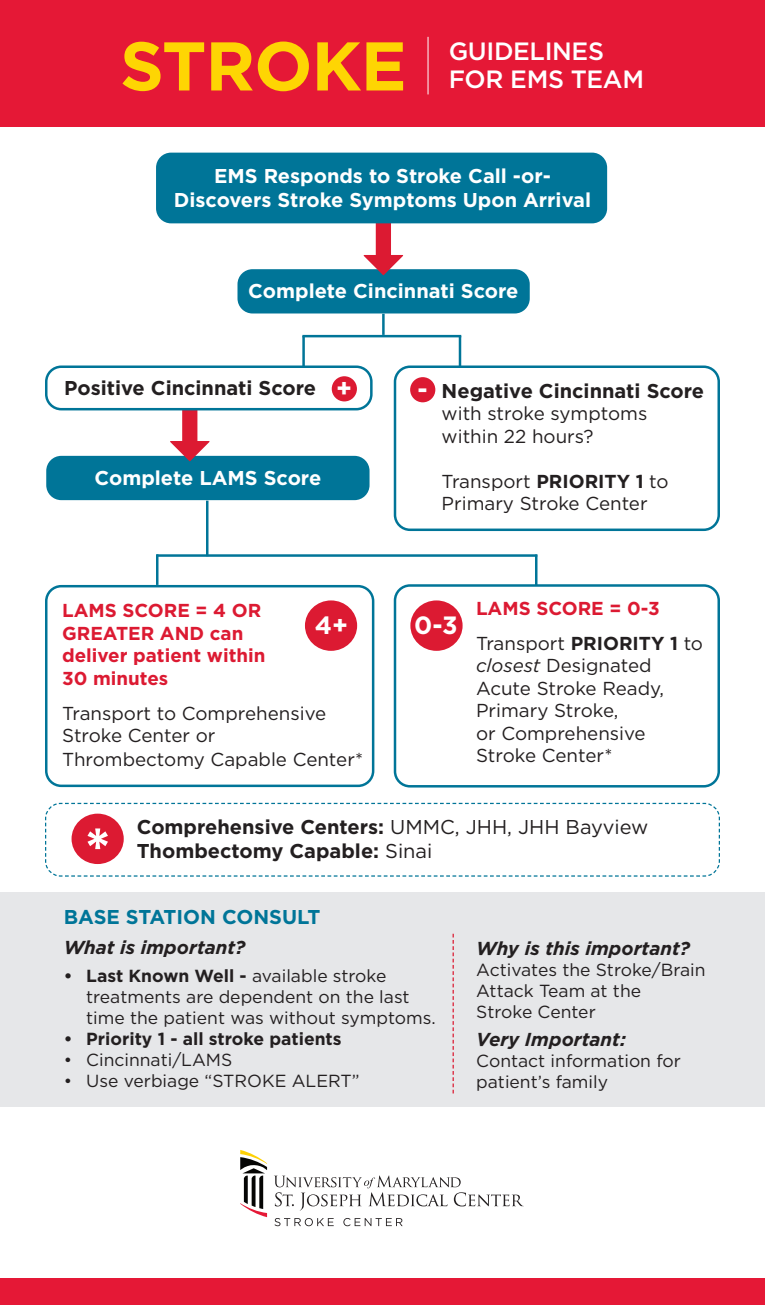
<style>
.page{position:relative;width:765px;height:1305px;background:#fff}
.page>*{position:absolute;margin:0;border:0;box-sizing:border-box;transform-origin:0 0}
.t1{font:700 68.75px "Gotham";letter-spacing:-.015em;color:#fed503}
.t2{font:700 62.5px "Gotham";color:#fff}
.t3{font:500 25px "Gotham";letter-spacing:-.015em;color:#fff}
.t4{font:700 25px "Gotham";color:#fff}
.t5{font:700 20px "Gotham";color:#231f20}
.t6{font:700 20px "Gotham";color:#fff}
.t7{font:700 20px "Gotham";color:#007598}
.t8{font:18.75px/22.5px "Gotham";color:#231f20}
.t9{font:700 18.75px/22.5px "Gotham";color:#dc1a32}
.t10{font:italic 700 18.75px "Gotham";color:#231f20}
.t11{font:17.5px/21px "Gotham";color:#231f20}
.t12{font:700 17.5px "Gotham";color:#231f20}
.s1{font-weight:700}
.s2{font-style:italic}
.s3{font-weight:400}
</style>
<div class="page">
<div style="left:46px;top:456px;width:324px;height:44px;background:#007598;border-radius:15px"></div>
<div style="left:0;top:0;width:765px;height:126px;background:#e51836"></div>
<svg style="left:240px;top:1150px;width:27px;height:67px"></svg>
<svg style="left:274px;top:1175px;width:250px;height:36px"></svg>
<svg style="left:275px;top:1218px;width:59px;height:8px"></svg>
<svg style="left:343px;top:1218px;width:60px;height:8px"></svg>
<hr style="left:428px;top:37px;width:1px;height:57px;background:#fff">
<div style="left:238px;top:269px;width:292px;height:44px;background:#007598;border-radius:15px"></div>
<hr style="left:382px;top:314px;width:3px;height:21px;background:#007598">
<hr style="left:302px;top:335px;width:159px;height:2px;background:#007598">
<hr style="left:302px;top:336px;width:3px;height:31px;background:#007598">
<hr style="left:459px;top:336px;width:2px;height:30px;background:#007598">
<div style="left:394px;top:366px;width:326px;height:165px;border:2px solid #007598;border-radius:15px"></div>
<div style="left:332px;top:376px;width:25px;height:25px;background:#dc1a32;border-radius:50%"></div>
<div style="left:410px;top:377px;width:25px;height:25px;background:#dc1a32;border-radius:50%"></div>
<svg style="left:364px;top:223px;width:39px;height:52px"></svg>
<svg style="left:170px;top:410px;width:40px;height:51px"></svg>
<hr style="left:206px;top:501px;width:3px;height:55px;background:#007598">
<hr style="left:157px;top:554px;width:380px;height:3px;background:#007598">
<hr style="left:156px;top:554px;width:3px;height:31px;background:#007598">
<hr style="left:535px;top:555px;width:3px;height:30px;background:#007598">
<div style="left:45px;top:585px;width:329px;height:202px;border:2px solid #007598;border-radius:15px"></div>
<div style="left:394px;top:584px;width:326px;height:204px;border:2px solid #007598;border-radius:15px"></div>
<div style="left:305px;top:600px;width:52px;height:51px;background:#dc1a32;border-radius:50%"></div>
<div style="left:410px;top:600px;width:53px;height:51px;background:#dc1a32;border-radius:50%"></div>
<svg style="left:45px;top:802px;width:675px;height:75px"></svg>
<div style="left:72px;top:814px;width:52px;height:50px;background:#dc1a32;border-radius:50%"></div>
<div style="left:0;top:892px;width:765px;height:214px;background:#e6e7e9"></div>
<svg style="left:453px;top:934px;width:1px;height:160px"></svg>
<div style="left:45px;top:366px;width:328px;height:44px;border:2px solid #007598;border-radius:15px"></div>
<div style="left:156px;top:153px;width:451px;height:70px;background:#007598;border-radius:15px"></div>
<div style="left:0;top:1279px;width:765px;height:26px;background:#e51836"></div>
<p class="t1" style="left:120px;top:21px;width:288px">STROKE</p>
<p class="t3" style="left:449px;top:35px;width:157px">GUIDELINES</p>
<p class="t3" style="left:449px;top:63px;width:197px">FOR EMS TEAM</p>
<p class="t6" style="left:214px;top:162px;width:338px">EMS Responds to Stroke Call -or-</p>
<p class="t6" style="left:174px;top:186px;width:419px">Discovers Stroke Symptoms Upon Arrival</p>
<p class="t6" style="left:248px;top:278px;width:272px">Complete Cincinnati Score</p>
<p class="t5" style="left:64px;top:375px;width:253px">Positive Cincinnati Score</p>
<p class="t5" style="left:442px;top:377px;width:264px">Negative Cincinnati Score</p>
<p class="t8" style="left:442px;top:402px;width:207px">with stroke symptoms</p>
<p class="t8" style="left:442px;top:424px;width:153px">within 22 hours?</p>
<p class="t8" style="left:442px;top:469px;width:229px">Transport <span class="s1">PRIORITY 1</span> to</p>
<p class="t8" style="left:442px;top:492px;width:208px">Primary Stroke Center</p>
<p class="t4" style="left:336px;top:372px;width:17px">+</p>
<p class="t4" style="left:417px;top:373px;width:12px">-</p>
<p class="t6" style="left:95px;top:464px;width:228px">Complete LAMS Score</p>
<p class="t9" style="left:62px;top:599px;width:205px">LAMS SCORE = 4 OR<br>GREATER AND can deliver patient within<br>30 minutes</p>
<p class="t8" style="left:62px;top:701px;width:303px;line-height:23.2px">Transport to Comprehensive<br>Stroke Center or<br>Thrombectomy Capable Center*</p>
<p class="t4" style="left:315px;top:609px;width:35px">4+</p>
<p class="t4" style="left:414px;top:609px;width:45px">0-3</p>
<p class="t9" style="left:476px;top:597px;width:185px">LAMS SCORE = 0-3</p>
<p class="t8" style="left:476px;top:632px;width:229px">Transport <span class="s1">PRIORITY 1</span> to</p>
<p class="t8" style="left:476px;top:654px;width:190px"><span class="s2">closest</span> Designated<br>Acute Stroke Ready,<br>Primary Stroke,<br>or Comprehensive<br>Stroke Center*</p>
<p class="t2" style="left:84px;top:809px;width:28px">*</p>
<p class="t5" style="left:137px;top:813px;width:513px">Comprehensive Centers: <span class="s3">UMMC, JHH, JHH Bayview</span></p>
<p class="t5" style="left:137px;top:837px;width:297px">Thombectomy Capable: <span class="s3">Sinai</span></p>
<p class="t7" style="left:64px;top:904px;width:258px">BASE STATION CONSULT</p>
<p class="t10" style="left:64px;top:935px;width:183px">What is important?</p>
<p class="t11" style="left:86px;top:965px;width:351px;text-indent:-22px"><span class="s1">• Last Known Well -</span> available stroke treatments are dependent on the last time the patient was without symptoms.</p>
<p class="t12" style="left:64px;top:1027px;width:279px">• Priority 1 - all stroke patients</p>
<p class="t11" style="left:64px;top:1049px;width:170px">• Cincinnati/LAMS</p>
<p class="t11" style="left:64px;top:1070px;width:298px">• Use verbiage “STROKE ALERT”</p>
<p class="t10" style="left:476px;top:936px;width:215px">Why is this important?</p>
<p class="t11" style="left:476px;top:959px;width:231px">Activates the Stroke/Brain</p>
<p class="t11" style="left:476px;top:980px;width:166px">Attack Team at the</p>
<p class="t11" style="left:476px;top:1001px;width:121px">Stroke Center</p>
<p class="t10" style="left:476px;top:1027px;width:151px">Very Important:</p>
<p class="t11" style="left:476px;top:1050px;width:206px">Contact information for patient’s family</p>
</div>
